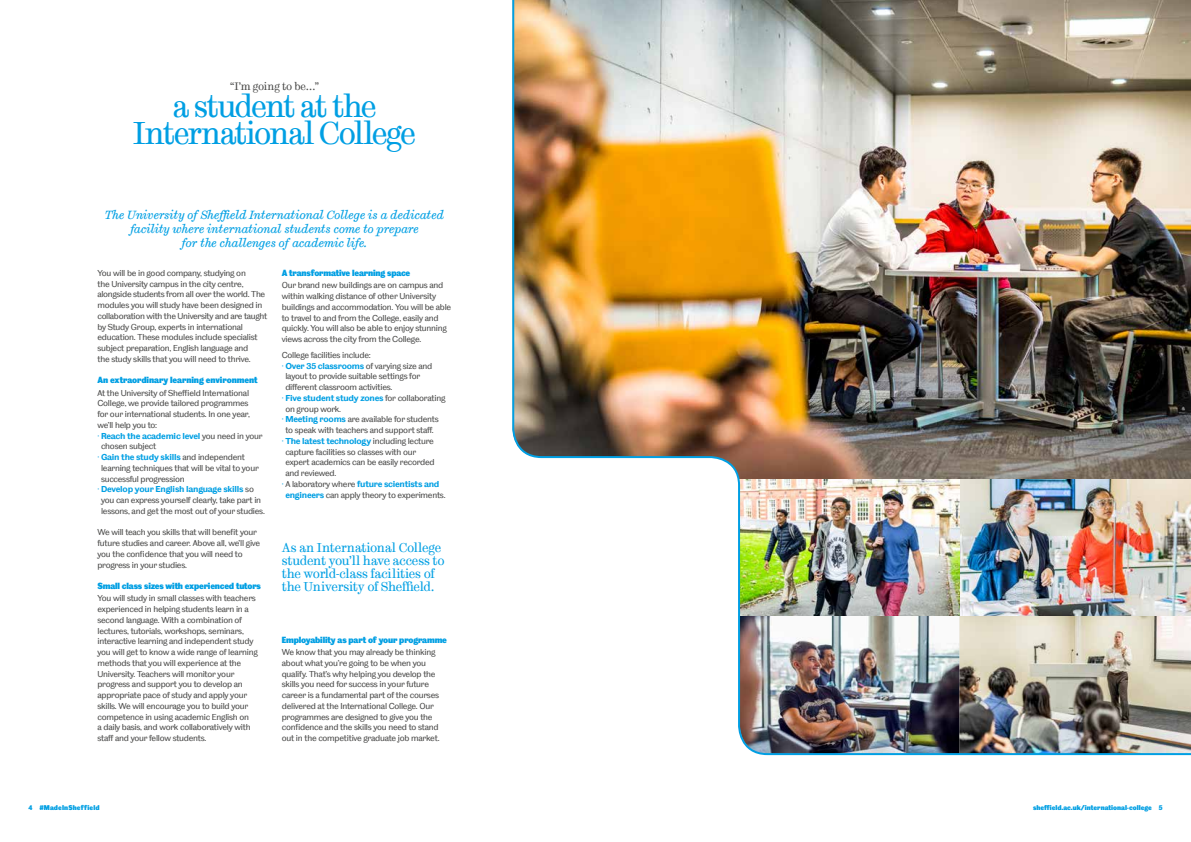
<style>
.page{position:relative;width:1191px;height:842px;background:#fff}
.page>*{position:absolute;margin:0;border:0;box-sizing:border-box;transform-origin:0 0}
.t1{font:32px/27px "TUOS Stephenson";letter-spacing:-.055em;color:#009fe3;text-align:center}
.t2{font:13px/13px "TUOS Stephenson";letter-spacing:-.015em;color:#009fe3}
.t3{font:italic 12px/14px "TUOS Stephenson";color:#009fe3;text-align:center}
.t4{font:11px "TUOS Stephenson";letter-spacing:-.015em;color:#4a4a49}
.t5{font:9px "TUOS Pro Blake Display";letter-spacing:-.02em;color:#009fe3}
.t6{font:8.8px/10.8px "TUOS Blake";letter-spacing:-.025em;color:#4a4a49}
.t7{font:700 8.8px "TUOS Blake";letter-spacing:-.025em;color:#009fe3}
.t8{font:7px "TUOS Pro Blake Display";color:#009fe3}
.t9{font:7px "TUOS Pro Blake Display";letter-spacing:.02em;color:#009fe3}
.s1{font-weight:400}
.s2{font-weight:400;color:#4a4a49}
.s3{color:#009fe3}
.s4{font-weight:700;color:#009fe3}
</style>
<div class="page">
<img style="left:512px;top:0;width:679px;height:756px">
<p class="t4" style="left:230px;top:80px;width:90px">“I’m going to be…”</p>
<h1 class="t1" style="left:133px;top:92px;width:284px">a student at the<br>International College</h1>
<h3 class="t3" style="left:105px;top:208px;width:340px">The University of Sheffield International College is a dedicated facility where international students come to prepare<br>for the challenges of academic life.</h3>
<p class="t6" style="left:97px;top:267px;width:171px">You will be in good company, studying on<br>the University campus in the city centre, alongside students from all over the world. The modules you will study have been designed in collaboration with the University and are taught by Study Group, experts in international education. These modules include specialist subject preparation, English language and<br>the study skills that you will need to thrive.</p>
<p class="t5" style="left:97px;top:375px;width:162px">An extraordinary learning environment</p>
<p class="t6" style="left:97px;top:387px;width:153px">At the University of Sheffield International</p>
<p class="t6" style="left:97px;top:398px;width:153px">College, we provide tailored programmes</p>
<p class="t6" style="left:97px;top:408px;width:154px">for our international students. In one year,</p>
<p class="t6" style="left:97px;top:419px;width:61px">we’ll help you to:</p>
<p class="t7" style="left:97px;top:430px;width:167px"><span class="s1">·</span> Reach the academic level <span class="s2">you need in your</span></p>
<p class="t6" style="left:101px;top:441px;width:57px">chosen subject</p>
<p class="t7" style="left:97px;top:452px;width:149px"><span class="s1">·</span> Gain the study skills <span class="s2">and independent</span></p>
<p class="t6" style="left:101px;top:462px;width:159px">learning techniques that will be vital to your</p>
<p class="t6" style="left:101px;top:473px;width:85px">successful progression</p>
<p class="t7" style="left:97px;top:484px;width:158px"><span class="s1">·</span> Develop your English language skills <span class="s2">so</span></p>
<p class="t6" style="left:101px;top:494px;width:162px">you can express yourself clearly, take part in</p>
<p class="t6" style="left:101px;top:505px;width:165px">lessons, and get the most out of your studies.</p>
<p class="t6" style="left:97px;top:527px;width:164px">We will teach you skills that will benefit your future studies and career. Above all, we’ll give you the confidence that you will need to progress in your studies.</p>
<p class="t5" style="left:97px;top:580px;width:165px">Small class sizes with experienced tutors</p>
<p class="t6" style="left:97px;top:593px;width:162px">You will study in small classes with teachers experienced in helping students learn in a second language. With a combination of lectures, tutorials, workshops, seminars, interactive learning and independent study you will get to know a wide range of learning methods that you will experience at the University. Teachers will monitor your progress and support you to develop an appropriate pace of study and apply your skills. We will encourage you to build your competence in using academic English on<br>a daily basis, and work collaboratively with staff and your fellow students.</p>
<p class="t5" style="left:282px;top:267px;width:130px">A transformative learning space</p>
<p class="t6" style="left:282px;top:280px;width:171px">Our brand new buildings are on campus and within walking distance of other University buildings and accommodation. You will be able to travel to and from the College, easily and quickly. You will also be able to enjoy stunning views across the city from the College.</p>
<p class="t6" style="left:282px;top:349px;width:91px">College facilities include:</p>
<p class="t7" style="left:282px;top:360px;width:152px"><span class="s1">·</span> Over 35 classrooms <span class="s2">of varying size and</span></p>
<p class="t6" style="left:285px;top:371px;width:136px">layout to provide suitable settings for</p>
<p class="t6" style="left:285px;top:381px;width:108px">different classroom activities.</p>
<p class="t7" style="left:282px;top:392px;width:165px"><span class="s1">·</span> Five student study zones <span class="s2">for collaborating</span></p>
<p class="t6" style="left:285px;top:403px;width:57px">on group work.</p>
<p class="t6" style="left:282px;top:414px;width:159px"><span class="s3">·</span> <span class="s4">Meeting rooms</span> are available for students</p>
<p class="t6" style="left:285px;top:424px;width:150px">to speak with teachers and support staff.</p>
<p class="t7" style="left:282px;top:435px;width:153px"><span class="s1">·</span> The latest technology <span class="s2">including lecture</span></p>
<p class="t6" style="left:285px;top:446px;width:132px">capture facilities so classes with our</p>
<p class="t6" style="left:285px;top:457px;width:151px">expert academics can be easily recorded</p>
<p class="t6" style="left:285px;top:467px;width:53px">and reviewed.</p>
<p class="t7" style="left:282px;top:478px;width:159px"><span class="s1">·</span> <span class="s2">A laboratory where</span> future scientists and</p>
<p class="t6" style="left:285px;top:489px;width:162px"><span class="s4">engineers</span> can apply theory to experiments.</p>
<h2 class="t2" style="left:282px;top:541px;width:164px">As an International College student you’ll have access to the world-class facilities of the University of Sheffield.</h2>
<p class="t5" style="left:282px;top:634px;width:167px">Employability as part of your programme</p>
<p class="t6" style="left:282px;top:646px;width:159px">We know that you may already be thinking about what you’re going to be when you qualify. That’s why helping you develop the skills you need for success in your future career is a fundamental part of the courses delivered at the International College. Our programmes are designed to give you the confidence and the skills you need to stand out in the competitive graduate job market.</p>
<p class="t9" style="left:28px;top:803px;width:73px">4 #MadeInSheffield</p>
<p class="t8" style="left:1033px;top:803px;width:131px">sheffield.ac.uk/international-college 5</p>
</div>
